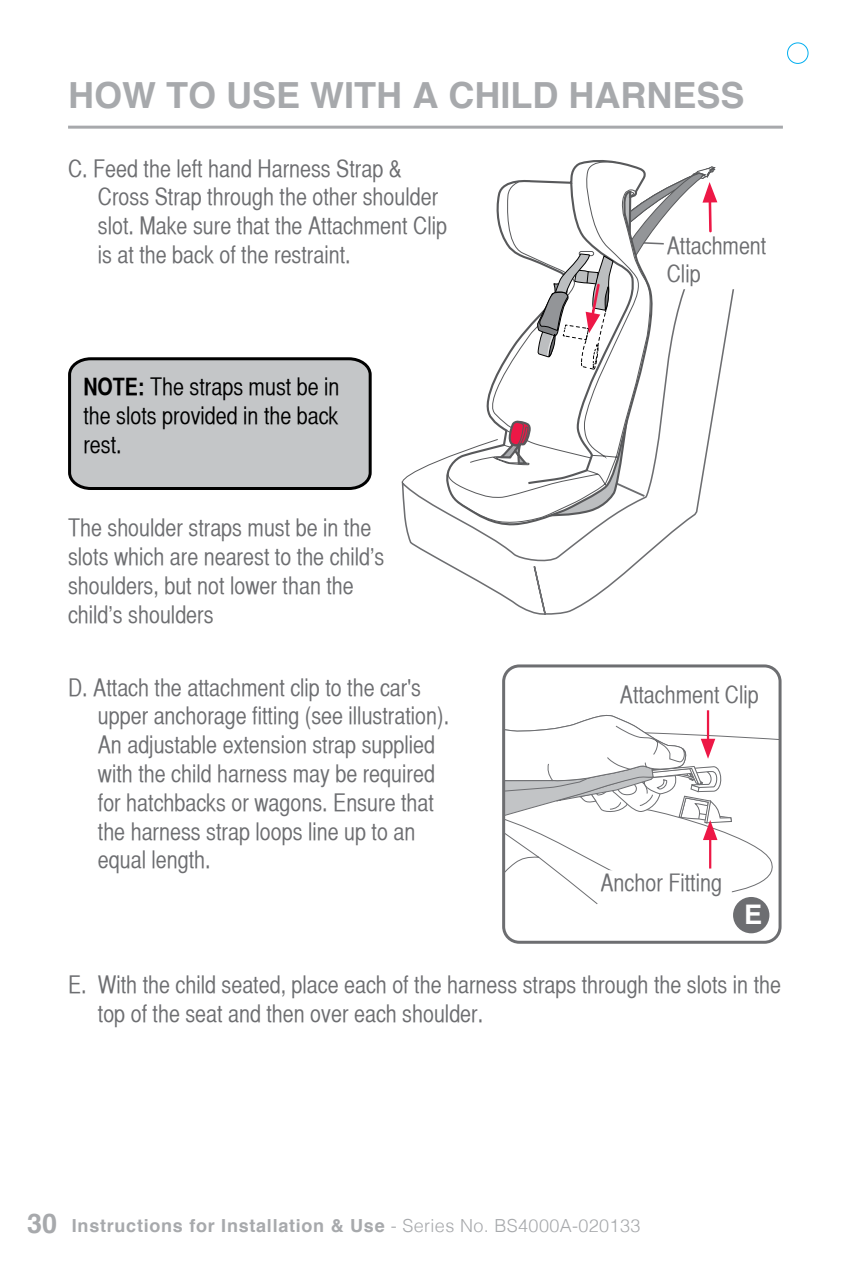
<style>
.page{position:relative;width:851px;height:1276px;background:#fff}
.page>*{position:absolute;margin:0;border:0;box-sizing:border-box;transform-origin:0 0}
.t1{font:700 36px "Helvetica";color:#a7a9ac}
.t2{font:700 27px "Helvetica";color:#fff}
.t3{font:24px/28.8px "Helvetica CY Plain";color:#6d6e71}
.t4{font:24px/28.8px "Helvetica CY Plain";color:#000;text-align:justify}
.t5{font:700 18px "Helvetica";letter-spacing:.04em;color:#a7a9ac}
.s1{font-family:"Helvetica CY Bold"}
.s2{font-size:27px}
.s3{font-weight:300}
</style>
<div class="page">
<hr style="left:68px;top:126px;width:714px;height:3px;background:#a7a9ac">
<div style="left:787px;top:43px;width:21px;height:21px;border:1px solid #00aeef;border-radius:50%"></div>
<svg style="left:404px;top:289px;width:331px;height:326px"></svg>
<div style="left:502px;top:664px;width:279px;height:279px;border:3px solid #6d6e71;border-radius:16px"></div>
<div style="left:733px;top:897px;width:36px;height:36px;background:#6d6e71;border-radius:50%"></div>
<svg style="left:447px;top:160px;width:204px;height:365px"></svg>
<svg style="left:401px;top:166px;width:316px;height:355px"></svg>
<svg style="left:68px;top:357px;width:304px;height:133px"></svg>
<svg style="left:505px;top:696px;width:275px;height:209px"></svg>
<h1 class="t1" style="left:68px;top:63px;width:678px">HOW TO USE WITH A CHILD HARNESS</h1>
<p class="t3" style="left:98px;top:154px;width:350px;text-indent:-30px">C. Feed the left hand Harness Strap &amp; Cross Strap through the other shoulder slot. Make sure that the Attachment Clip is at the back of the restraint.</p>
<p class="t4" style="left:83px;top:372px;width:257px"><span class="s1">NOTE:</span> The straps must be in the slots provided in the back rest.</p>
<p class="t3" style="left:68px;top:513px;width:318px">The shoulder straps must be in the slots which are nearest to the child’s shoulders, but not lower than the child’s shoulders</p>
<p class="t3" style="left:98px;top:673px;width:353px;text-indent:-30px">D. Attach the attachment clip to the car's upper anchorage fitting (see illustration).<br>An adjustable extension strap supplied with the child harness may be required for hatchbacks or wagons. Ensure that the harness strap loops line up to an equal length.</p>
<p class="t3" style="left:666px;top:231px;width:101px">Attachment<br>Clip</p>
<p class="t3" style="left:619px;top:680px;width:140px">Attachment Clip</p>
<p class="t3" style="left:600px;top:868px;width:123px">Anchor Fitting</p>
<p class="t2" style="left:744px;top:890px;width:20px">E</p>
<p class="t3" style="left:98px;top:970px;width:684px;text-indent:-30px">E. With the child seated, place each of the harness straps through the slots in the top of the seat and then over each shoulder.</p>
<p class="t5" style="left:27px;top:1209px;width:614px"><span class="s2">30</span> Instructions for Installation &amp; Use <span class="s3">- Series No. BS4000A-020133</span></p>
</div>
